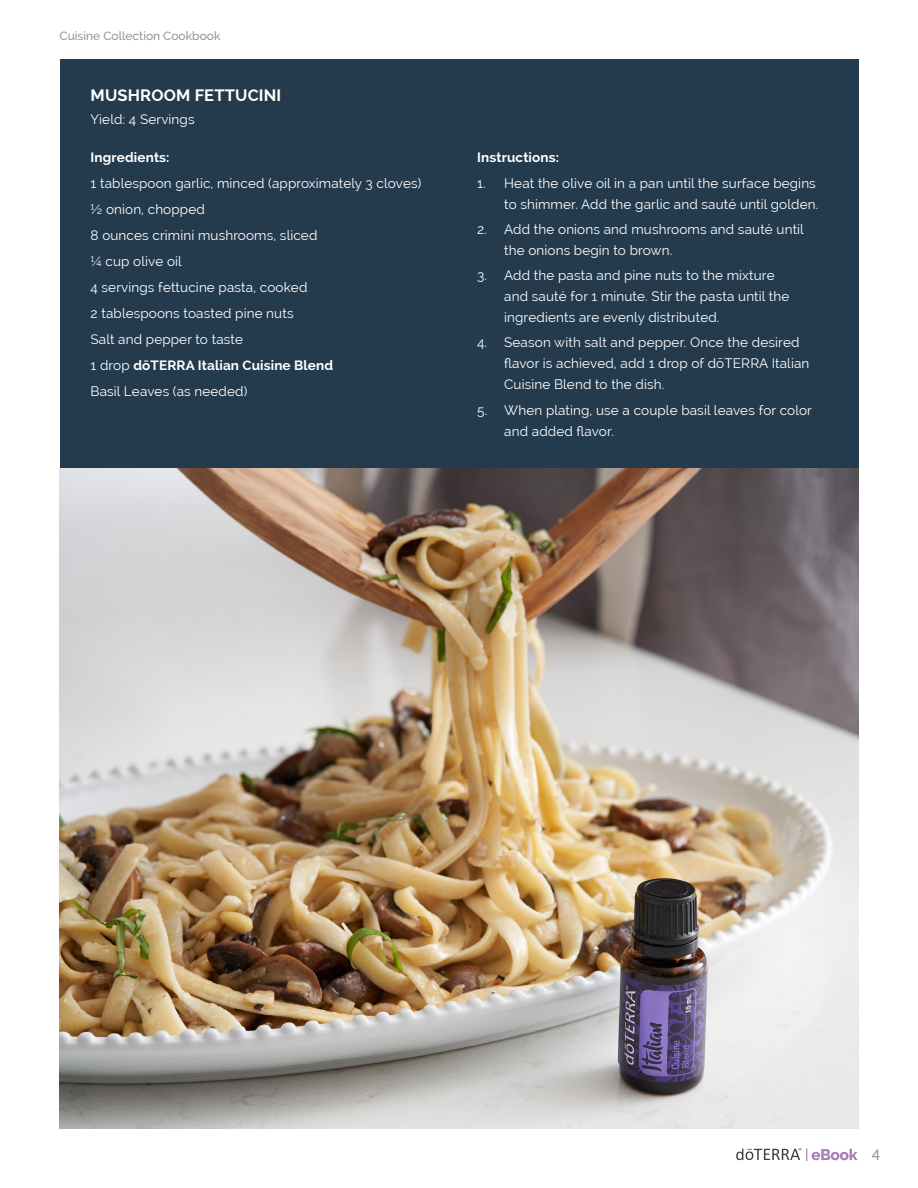
<style>
.page{position:relative;width:918px;height:1188px;background:#fff}
.page>*{position:absolute;margin:0;border:0;box-sizing:border-box;transform-origin:0 0}
.Sub_Heading{font:700 16.5px "Raleway";letter-spacing:.01em;color:#fff}
.t1{font:500 15px "Raleway";color:#909a8c}
.Body_Copy{font:13.5px/21px "Raleway";letter-spacing:.01em;color:#fff}
.Body_Copy-2{font:700 13.5px "Raleway";letter-spacing:.01em;color:#fff}
.t2{font:500 12px "Raleway";color:#909a8c}
.s1{font-weight:400}
</style>
<div class="page">
<svg style="left:736px;top:1148px;width:122px;height:13px"></svg>
<div style="left:60px;top:60px;width:798px;height:409px;background:#243b4e"></div>
<img style="left:60px;top:469px;width:798px;height:659px">
<p class="t2" style="left:60px;top:28px;width:162px">Cuisine Collection Cookbook</p>
<p class="Sub_Heading" style="left:91px;top:86px;width:192px">MUSHROOM FETTUCINI</p>
<p class="Body_Copy" style="left:91px;top:108px;width:106px">Yield: 4 Servings</p>
<p class="Body_Copy-2" style="left:91px;top:149px;width:81px">Ingredients:</p>
<p class="Body_Copy" style="left:91px;top:172px;width:332px">1 tablespoon garlic, minced (approximately 3 cloves)</p>
<p class="Body_Copy" style="left:91px;top:198px;width:116px">½ onion, chopped</p>
<p class="Body_Copy" style="left:91px;top:224px;width:228px">8 ounces crimini mushrooms, sliced</p>
<p class="Body_Copy" style="left:91px;top:250px;width:93px">¼ cup olive oil</p>
<p class="Body_Copy" style="left:91px;top:276px;width:218px">4 servings fettucine pasta, cooked</p>
<p class="Body_Copy" style="left:91px;top:302px;width:205px">2 tablespoons toasted pine nuts</p>
<p class="Body_Copy" style="left:91px;top:328px;width:154px">Salt and pepper to taste</p>
<p class="Body_Copy-2" style="left:91px;top:357px;width:244px"><span class="s1">1 drop</span> dōTERRA Italian Cuisine Blend</p>
<p class="Body_Copy" style="left:91px;top:380px;width:158px">Basil Leaves (as needed)</p>
<p class="Body_Copy-2" style="left:477px;top:149px;width:83px">Instructions:</p>
<p class="Body_Copy" style="left:477px;top:172px;width:343px;text-align:right">1. Heat the olive oil in a pan until the surface begins to shimmer. Add the garlic and sauté until golden.</p>
<p class="Body_Copy" style="left:504px;top:219px;width:301px;text-indent:-27px">2. Add the onions and mushrooms and sauté until the onions begin to brown.</p>
<p class="Body_Copy" style="left:504px;top:265px;width:287px;text-indent:-27px">3. Add the pasta and pine nuts to the mixture and sauté for 1 minute. Stir the pasta until the ingredients are evenly distributed.</p>
<p class="Body_Copy" style="left:504px;top:332px;width:307px;text-indent:-27px">4. Season with salt and pepper. Once the desired flavor is achieved, add 1 drop of dōTERRA Italian<br>Cuisine Blend to the dish.</p>
<p class="Body_Copy" style="left:504px;top:399px;width:309px;text-indent:-27px">5. When plating, use a couple basil leaves for color and added flavor.</p>
<p class="t1" style="left:872px;top:1144px;width:10px">4</p>
</div>
